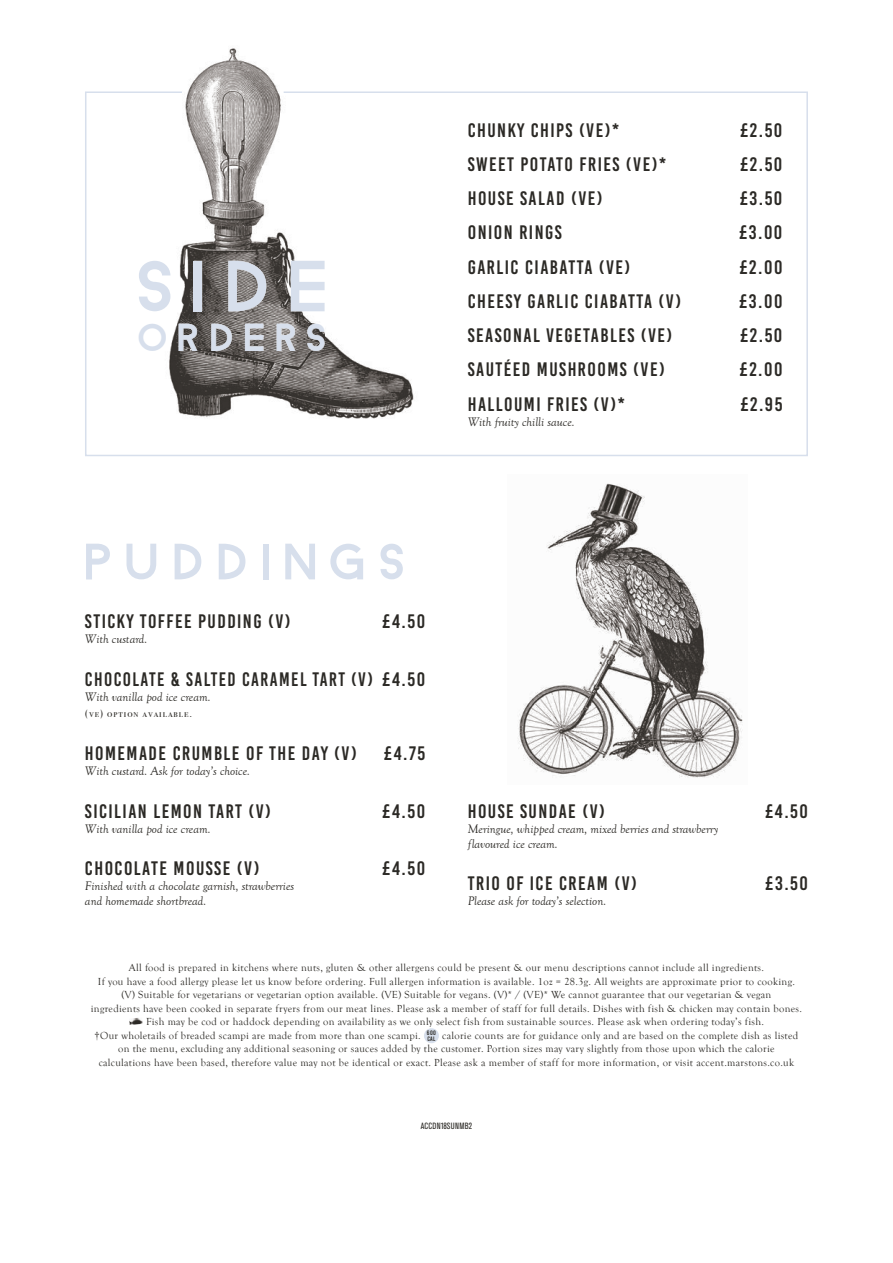
<style>
.page{position:relative;width:893px;height:1263px;background:#fff}
.page>*{position:absolute;margin:0;border:0;box-sizing:border-box;transform-origin:0 0}
.t1{font:72.15px "Droidiga";color:#d7dfec}
.t2{font:51px "Droidiga";letter-spacing:.2em;color:#d7dfec}
.t3{font:39px "Droidiga";letter-spacing:.2em;color:#d7dfec}
.t4{font:19.5px "Bebas Kai";letter-spacing:.075em;color:#2b2925}
.t5{font:italic 12.75px/15px "Goudy Old Style T";color:#2b2925}
.t6{font:10.5px "Goudy Old Style T";letter-spacing:.03em;color:#2b2925}
.t7{font:10.5px "Bodoni Svty Two SCITCTT";letter-spacing:.09em;color:#2b2925}
.t8{font:condensed 9px "Akzidenz Grotesk BE";letter-spacing:.02em;color:#2b2925}
</style>
<div class="page">
<img style="left:129px;top:1018px;width:14px;height:7px">
<div style="left:424px;top:1028px;width:15px;height:15px;background:#d7dfec;border-radius:50%"></div>
<img style="left:518px;top:483px;width:225px;height:295px">
<img style="left:188px;top:48px;width:90px;height:43px">
<svg style="left:85px;top:91px;width:723px;height:365px"></svg>
<img style="left:139px;top:324px;width:185px;height:27px">
<img style="left:139px;top:261px;width:185px;height:50px">
<h1 class="t1" style="left:139px;top:244px;width:197px">SIDE</h1>
<h3 class="t3" style="left:139px;top:315px;width:193px">ORDERS</h3>
<h3 class="t4" style="left:468px;top:119px;width:153px">CHUNKY CHIPS (VE)*</h3>
<h3 class="t4" style="left:740px;top:119px;width:44px">£2.50</h3>
<h3 class="t4" style="left:468px;top:153px;width:200px">SWEET POTATO FRIES (VE)*</h3>
<h3 class="t4" style="left:740px;top:153px;width:44px">£2.50</h3>
<h3 class="t4" style="left:468px;top:187px;width:136px">HOUSE SALAD (VE)</h3>
<h3 class="t4" style="left:740px;top:187px;width:44px">£3.50</h3>
<h3 class="t4" style="left:468px;top:221px;width:96px">ONION RINGS</h3>
<h3 class="t4" style="left:739px;top:221px;width:45px">£3.00</h3>
<h3 class="t4" style="left:468px;top:256px;width:164px">GARLIC CIABATTA (VE)</h3>
<h3 class="t4" style="left:739px;top:256px;width:44px">£2.00</h3>
<h3 class="t4" style="left:468px;top:290px;width:215px">CHEESY GARLIC CIABATTA (V)</h3>
<h3 class="t4" style="left:739px;top:290px;width:45px">£3.00</h3>
<h3 class="t4" style="left:468px;top:324px;width:206px">SEASONAL VEGETABLES (VE)</h3>
<h3 class="t4" style="left:740px;top:324px;width:44px">£2.50</h3>
<h3 class="t4" style="left:468px;top:358px;width:199px">SAUTÉED MUSHROOMS (VE)</h3>
<h3 class="t4" style="left:739px;top:358px;width:44px">£2.00</h3>
<h3 class="t4" style="left:468px;top:393px;width:158px">HALLOUMI FRIES (V)*</h3>
<h3 class="t4" style="left:740px;top:393px;width:44px">£2.95</h3>
<p class="t5" style="left:468px;top:414px;width:108px">With fruity chilli sauce.</p>
<h2 class="t2" style="left:86px;top:532px;width:327px">PUDDINGS</h2>
<h3 class="t4" style="left:85px;top:610px;width:207px">STICKY TOFFEE PUDDING (V)</h3>
<h3 class="t4" style="left:382px;top:610px;width:44px">£4.50</h3>
<p class="t5" style="left:85px;top:631px;width:64px">With custard.</p>
<h3 class="t4" style="left:85px;top:668px;width:342px">CHOCOLATE &amp; SALTED CARAMEL TART (V) £4.50</h3>
<p class="t5" style="left:85px;top:689px;width:127px">With vanilla pod ice cream.</p>
<p class="t7" style="left:85px;top:707px;width:109px">(ve) option available.</p>
<h3 class="t4" style="left:85px;top:742px;width:273px">HOMEMADE CRUMBLE OF THE DAY (V)</h3>
<h3 class="t4" style="left:384px;top:742px;width:43px">£4.75</h3>
<p class="t5" style="left:85px;top:763px;width:167px">With custard. Ask for today’s choice.</p>
<h3 class="t4" style="left:85px;top:799px;width:187px">SICILIAN LEMON TART (V)</h3>
<h3 class="t4" style="left:382px;top:799px;width:44px">£4.50</h3>
<p class="t5" style="left:85px;top:821px;width:127px">With vanilla pod ice cream.</p>
<h3 class="t4" style="left:85px;top:857px;width:176px">CHOCOLATE MOUSSE (V)</h3>
<h3 class="t4" style="left:382px;top:857px;width:44px">£4.50</h3>
<p class="t5" style="left:85px;top:879px;width:211px">Finished with a chocolate garnish, strawberries and homemade shortbread.</p>
<h3 class="t4" style="left:468px;top:799px;width:139px">HOUSE SUNDAE (V)</h3>
<h3 class="t4" style="left:765px;top:799px;width:44px">£4.50</h3>
<p class="t5" style="left:468px;top:821px;width:252px">Meringue, whipped cream, mixed berries and strawberry flavoured ice cream.</p>
<h3 class="t4" style="left:468px;top:872px;width:171px">TRIO OF ICE CREAM (V)</h3>
<h3 class="t4" style="left:765px;top:872px;width:44px">£3.50</h3>
<p class="t5" style="left:468px;top:894px;width:140px">Please ask for today’s selection.</p>
<p class="t6" style="left:129px;top:962px;width:637px">All food is prepared in kitchens where nuts, gluten &amp; other allergens could be present &amp; our menu descriptions cannot include all ingredients.</p>
<p class="t6" style="left:98px;top:975px;width:698px">If you have a food allergy please let us know before ordering. Full allergen information is available. 1oz = 28.3g. All weights are approximate prior to cooking.</p>
<p class="t6" style="left:121px;top:989px;width:651px">(V) Suitable for vegetarians or vegetarian option available. (VE) Suitable for vegans. (V)* / (VE)* We cannot guarantee that our vegetarian &amp; vegan</p>
<p class="t6" style="left:91px;top:1002px;width:712px">ingredients have been cooked in separate fryers from our meat lines. Please ask a member of staff for full details. Dishes with fish &amp; chicken may contain bones.</p>
<p class="t6" style="left:146px;top:1016px;width:619px">Fish may be cod or haddock depending on availability as we only select fish from sustainable sources. Please ask when ordering today’s fish.</p>
<p class="t6" style="left:95px;top:1029px;width:343px">†Our wholetails of breaded scampi are made from more than one scampi. <sup>600</sup></p>
<p class="t6" style="left:427px;top:1029px;width:372px"><sub>CAL</sub> calorie counts are for guidance only and are based on the complete dish as listed</p>
<p class="t6" style="left:118px;top:1043px;width:658px">on the menu, excluding any additional seasoning or sauces added by the customer. Portion sizes may vary slightly from those upon which the calorie</p>
<p class="t6" style="left:99px;top:1056px;width:697px">calculations have been based, therefore value may not be identical or exact. Please ask a member of staff for more information, or visit accent.marstons.co.uk</p>
<p class="t8" style="left:421px;top:1123px;width:53px">ACCDN18SUNMB2</p>
</div>
